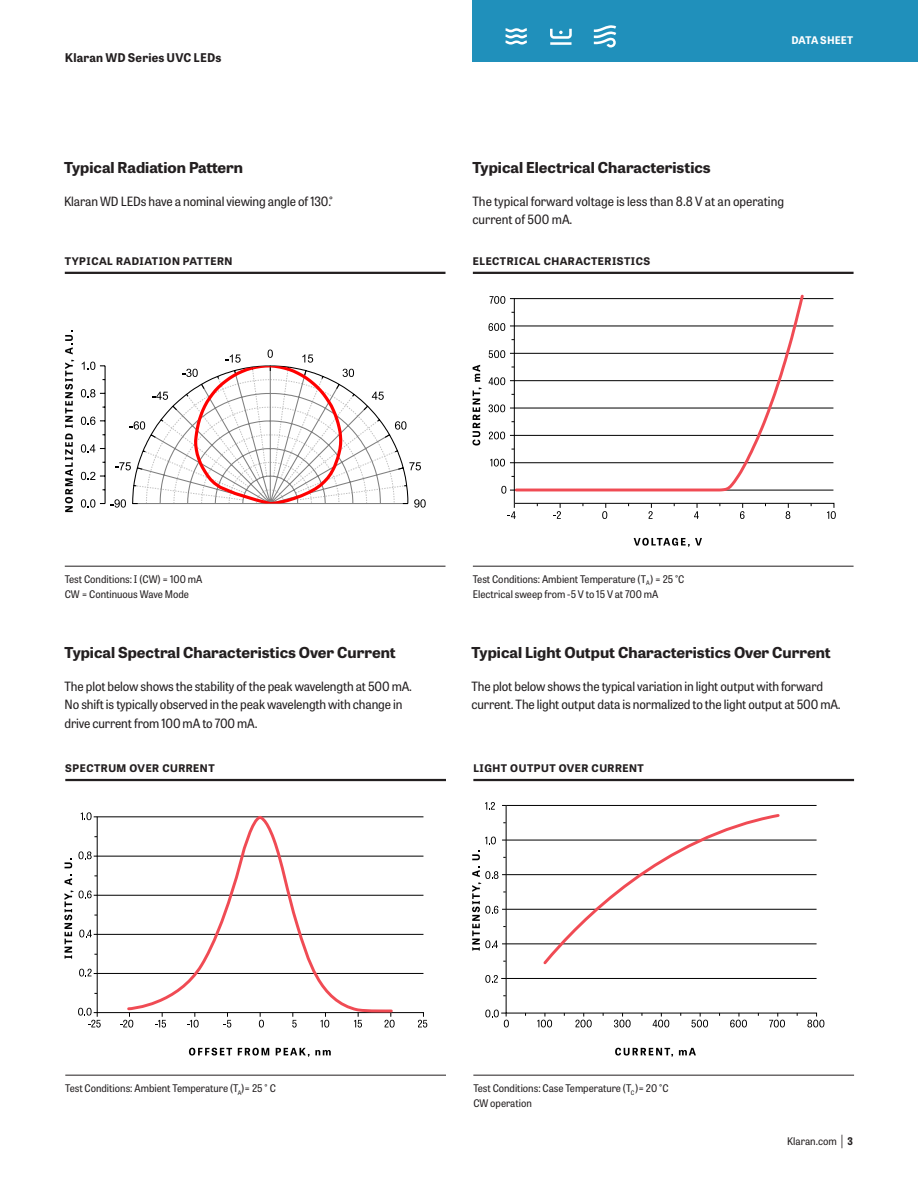
<style>
.page{position:relative;width:918px;height:1188px;background:#fff}
.page>*{position:absolute;margin:0;border:0;box-sizing:border-box;transform-origin:0 0}
.DS__subhead__text{font:700 15px "Tablet Gothic Wide";color:#231f20}
.DS__body{font:12.75px/18.8px "Tablet Gothic Narrow";letter-spacing:-.01em;color:#231f20}
.t1{font:700 12px "Tablet Gothic";letter-spacing:.01em;color:#231f20}
.DS__caption_with_rul{font:10.5px/15px "Tablet Gothic Narrow";color:#231f20}
.DS__chart_title{font:700 10.5px "Tablet Gothic Wide";letter-spacing:.05em;color:#231f20}
.t2{font:700 10.5px "Tablet Gothic";letter-spacing:.01em;color:#fff}
.s1{font-weight:300;font-size:13.5px}
.s2{font-weight:700}
</style>
<div class="page">
<div style="left:472px;top:0;width:446px;height:62px;background:#2090bb"></div>
<svg style="left:506px;top:28px;width:21px;height:17px"></svg>
<svg style="left:550px;top:29px;width:22px;height:16px"></svg>
<svg style="left:594px;top:25px;width:22px;height:23px"></svg>
<hr style="left:65px;top:272px;width:381px;height:2px;background:#231f20">
<hr style="left:65px;top:566px;width:381px;height:1px;background:#231f20">
<hr style="left:473px;top:566px;width:381px;height:1px;background:#231f20">
<hr style="left:473px;top:272px;width:381px;height:2px;background:#231f20">
<svg style="left:472px;top:388px;width:10px;height:58px"></svg>
<svg style="left:473px;top:365px;width:7px;height:17px"></svg>
<svg style="left:634px;top:538px;width:68px;height:9px"></svg>
<svg style="left:508px;top:503px;width:328px;height:16px"></svg>
<hr style="left:514px;top:299px;width:1px;height:204px;background:#000">
<hr style="left:514px;top:490px;width:319px;height:1px;background:#000">
<hr style="left:514px;top:462px;width:319px;height:1px;background:#000">
<hr style="left:514px;top:435px;width:319px;height:1px;background:#000">
<hr style="left:514px;top:408px;width:319px;height:1px;background:#000">
<hr style="left:514px;top:380px;width:319px;height:1px;background:#000">
<hr style="left:514px;top:353px;width:319px;height:1px;background:#000">
<hr style="left:514px;top:326px;width:319px;height:1px;background:#000">
<hr style="left:514px;top:298px;width:319px;height:1px;background:#000">
<svg style="left:501px;top:486px;width:13px;height:8px"></svg>
<svg style="left:490px;top:459px;width:23px;height:8px"></svg>
<svg style="left:489px;top:432px;width:24px;height:7px"></svg>
<svg style="left:489px;top:404px;width:24px;height:8px"></svg>
<svg style="left:489px;top:377px;width:24px;height:8px"></svg>
<svg style="left:489px;top:350px;width:24px;height:8px"></svg>
<svg style="left:489px;top:323px;width:24px;height:8px"></svg>
<svg style="left:490px;top:296px;width:23px;height:8px"></svg>
<svg style="left:513px;top:294px;width:293px;height:199px"></svg>
<svg style="left:65px;top:434px;width:8px;height:78px"></svg>
<svg style="left:65px;top:360px;width:9px;height:68px"></svg>
<svg style="left:65px;top:331px;width:8px;height:23px"></svg>
<svg style="left:81px;top:350px;width:345px;height:158px"></svg>
<hr style="left:65px;top:779px;width:381px;height:2px;background:#231f20">
<hr style="left:65px;top:1075px;width:381px;height:1px;background:#231f20">
<hr style="left:473px;top:1075px;width:381px;height:1px;background:#231f20">
<hr style="left:473px;top:779px;width:381px;height:2px;background:#231f20">
<svg style="left:472px;top:850px;width:8px;height:10px"></svg>
<svg style="left:615px;top:1048px;width:58px;height:9px"></svg>
<svg style="left:679px;top:1048px;width:17px;height:7px"></svg>
<svg style="left:807px;top:1020px;width:17px;height:7px"></svg>
<svg style="left:537px;top:1019px;width:15px;height:8px"></svg>
<svg style="left:575px;top:1019px;width:17px;height:8px"></svg>
<svg style="left:614px;top:1019px;width:17px;height:8px"></svg>
<svg style="left:653px;top:1019px;width:16px;height:8px"></svg>
<svg style="left:691px;top:1019px;width:17px;height:8px"></svg>
<svg style="left:730px;top:1019px;width:17px;height:8px"></svg>
<svg style="left:769px;top:1019px;width:16px;height:8px"></svg>
<svg style="left:485px;top:837px;width:11px;height:7px"></svg>
<svg style="left:485px;top:802px;width:10px;height:8px"></svg>
<svg style="left:505px;top:806px;width:312px;height:211px"></svg>
<hr style="left:506px;top:978px;width:311px;height:1px;background:#000">
<hr style="left:506px;top:944px;width:311px;height:1px;background:#000">
<hr style="left:506px;top:909px;width:311px;height:1px;background:#000">
<hr style="left:506px;top:874px;width:311px;height:1px;background:#000">
<hr style="left:506px;top:840px;width:311px;height:1px;background:#000">
<hr style="left:506px;top:805px;width:311px;height:1px;background:#000">
<svg style="left:485px;top:1010px;width:24px;height:17px"></svg>
<svg style="left:485px;top:975px;width:21px;height:8px"></svg>
<svg style="left:472px;top:866px;width:34px;height:85px"></svg>
<svg style="left:541px;top:812px;width:241px;height:155px"></svg>
<svg style="left:65px;top:874px;width:7px;height:11px"></svg>
<svg style="left:65px;top:858px;width:7px;height:10px"></svg>
<svg style="left:189px;top:1048px;width:43px;height:8px"></svg>
<svg style="left:238px;top:1048px;width:31px;height:8px"></svg>
<svg style="left:276px;top:1048px;width:55px;height:9px"></svg>
<hr style="left:97px;top:817px;width:1px;height:196px;background:#000">
<hr style="left:97px;top:973px;width:326px;height:1px;background:#000">
<hr style="left:97px;top:934px;width:326px;height:1px;background:#000">
<hr style="left:97px;top:895px;width:326px;height:1px;background:#000">
<hr style="left:97px;top:856px;width:326px;height:1px;background:#000">
<hr style="left:97px;top:817px;width:326px;height:1px;background:#000">
<svg style="left:78px;top:1008px;width:349px;height:20px"></svg>
<svg style="left:79px;top:969px;width:18px;height:8px"></svg>
<svg style="left:64px;top:891px;width:33px;height:68px"></svg>
<svg style="left:78px;top:851px;width:19px;height:8px"></svg>
<svg style="left:81px;top:812px;width:16px;height:8px"></svg>
<svg style="left:126px;top:817px;width:268px;height:197px"></svg>
<p class="t1" style="left:65px;top:49px;width:158px">Klaran WD Series UVC LEDs</p>
<p class="DS__subhead__text" style="left:64px;top:157px;width:181px">Typical Radiation Pattern</p>
<p class="DS__body" style="left:64px;top:191px;width:271px">Klaran WD LEDs have a nominal viewing angle of 130.°</p>
<p class="DS__chart_title" style="left:65px;top:253px;width:169px">TYPICAL RADIATION PATTERN</p>
<p class="t2" style="left:791px;top:33px;width:63px">DATA SHEET</p>
<p class="DS__subhead__text" style="left:472px;top:157px;width:240px">Typical Electrical Characteristics</p>
<p class="DS__body" style="left:472px;top:191px;width:313px">The typical forward voltage is less than 8.8 V at an operating current of 500 mA.</p>
<p class="DS__chart_title" style="left:473px;top:253px;width:179px">ELECTRICAL CHARACTERISTICS</p>
<p class="DS__caption_with_rul" style="left:65px;top:571px;width:139px">Test Conditions: I (CW) = 100 mA<br>CW = Continuous Wave Mode</p>
<p class="DS__caption_with_rul" style="left:473px;top:571px;width:213px">Test Conditions: Ambient Temperature (T<sub>A</sub>) = 25 °C<br>Electrical sweep from -5 V to 15 V at 700 mA</p>
<p class="DS__subhead__text" style="left:65px;top:642px;width:333px">Typical Spectral Characteristics Over Current</p>
<p class="DS__body" style="left:65px;top:676px;width:349px">The plot below shows the stability of the peak wavelength at 500 mA.<br>No shift is typically observed in the peak wavelength with change in drive current from 100 mA to 700 mA.</p>
<p class="DS__chart_title" style="left:65px;top:761px;width:151px">SPECTRUM OVER CURRENT</p>
<p class="DS__subhead__text" style="left:472px;top:642px;width:361px">Typical Light Output Characteristics Over Current</p>
<p class="DS__body" style="left:472px;top:676px;width:371px">The plot below shows the typical variation in light output with forward current. The light output data is normalized to the light output at 500 mA.</p>
<p class="DS__chart_title" style="left:473px;top:761px;width:172px">LIGHT OUTPUT OVER CURRENT</p>
<p class="DS__caption_with_rul" style="left:65px;top:1080px;width:212px">Test Conditions: Ambient Temperature (T<sub>A</sub>)= 25 ° C</p>
<p class="DS__caption_with_rul" style="left:473px;top:1080px;width:197px">Test Conditions: Case Temperature (T<sub>C</sub>)= 20 °C<br>CW operation</p>
<p class="DS__caption_with_rul" style="left:787px;top:1134px;width:67px">Klaran.com <span class="s1">|</span> <span class="s2">3</span></p>
</div>
